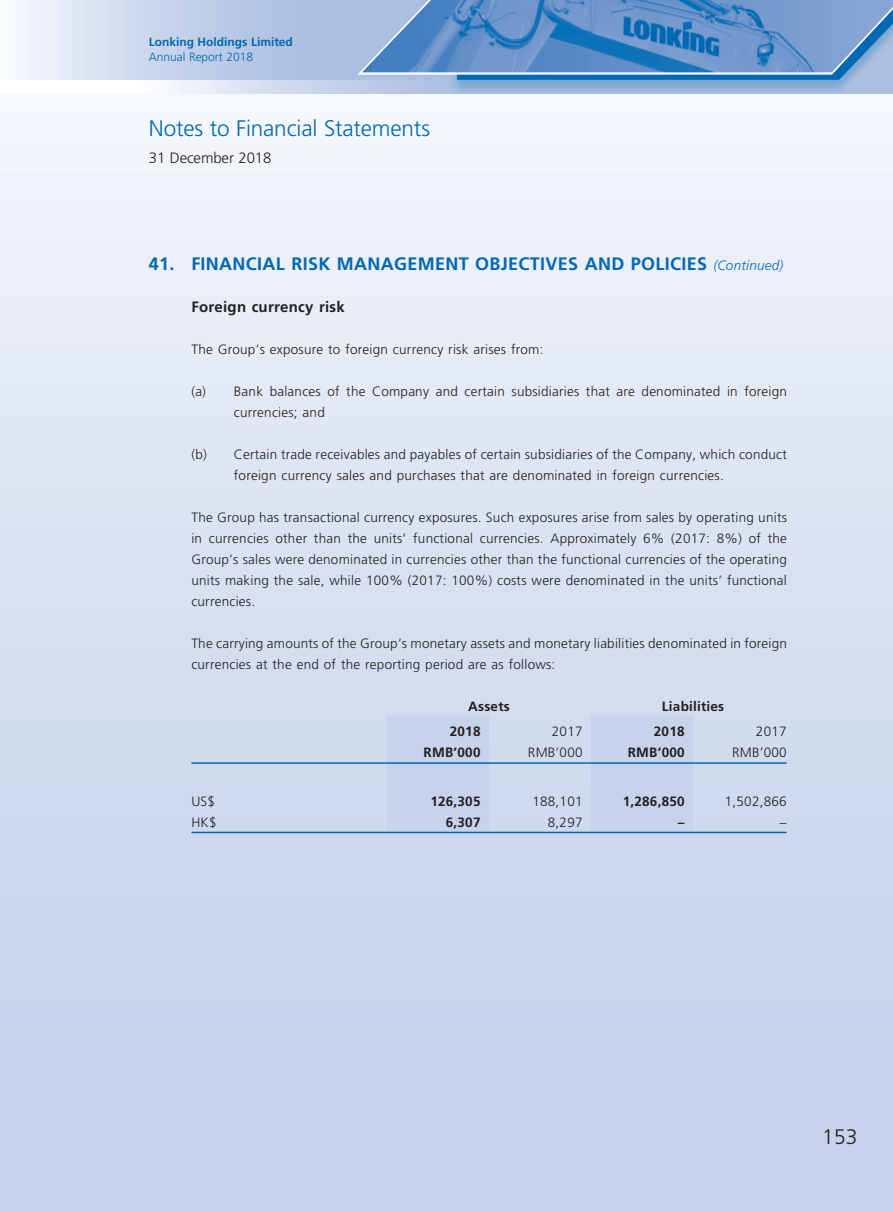
<style>
.page{position:relative;width:893px;height:1212px;background:#fff}
.page>*{position:absolute;margin:0;border:0;box-sizing:border-box;transform-origin:0 0}
.t1{font:300 22.5px "Frutiger LT Std";letter-spacing:-.005em;color:#0168b3}
.t2{font:300 21px "Frutiger LT Std";color:#231f20}
._01_Heading_1{font:700 18px "Frutiger LT Std";letter-spacing:.015em;color:#0168b3}
._02_Heading_2{font:700 15px "Frutiger LT Std";letter-spacing:.015em;color:#231f20}
.t3{font:300 15px "Frutiger LT Std";letter-spacing:-.005em;color:#231f20}
._00_Body_text{font:300 13.5px/21px "Frutiger LT Std";letter-spacing:.015em;color:#231f20}
._50_Table_Body{font:700 13.5px "Frutiger LT Std";letter-spacing:.015em;color:#231f20}
._50_Table_Body-2{font:300 13.5px "Frutiger LT Std";letter-spacing:.015em;color:#231f20}
.t4{font:700 12px "Frutiger LT Std";color:#0168b3}
.t5{font:300 12px "Frutiger LT Std";color:#0168b3}
.s1{font-weight:300;font-style:italic;font-size:13.5px}
</style>
<div class="page">
<div style="left:1px;top:0;width:892px;height:1212px;background:linear-gradient(to bottom,#f5f8fc,#c0cee8)"></div>
<svg style="left:1px;top:80px;width:447px;height:14px"></svg>
<svg style="left:1px;top:0;width:354px;height:80px;background:#c8d5eb"></svg>
<div style="left:448px;top:0;width:445px;height:94px;background:#0168b3;opacity:.3"></div>
<svg style="left:355px;top:0;width:538px;height:80px;background:#6394ca"></svg>
<svg style="left:387px;top:715px;width:306px;height:117px;background:#c8d5eb"></svg>
<hr style="left:191px;top:762px;width:196px;height:2px;background:#0168b3">
<hr style="left:387px;top:762px;width:102px;height:2px;background:#0168b3">
<hr style="left:489px;top:762px;width:102px;height:2px;background:#0168b3">
<hr style="left:591px;top:762px;width:102px;height:2px;background:#0168b3">
<hr style="left:693px;top:762px;width:94px;height:2px;background:#0168b3">
<hr style="left:191px;top:832px;width:196px;height:1px;background:#0168b3">
<hr style="left:387px;top:832px;width:102px;height:1px;background:#0168b3">
<hr style="left:489px;top:832px;width:102px;height:1px;background:#0168b3">
<hr style="left:591px;top:832px;width:102px;height:1px;background:#0168b3">
<hr style="left:693px;top:832px;width:94px;height:1px;background:#0168b3">
<p class="t4" style="left:149px;top:35px;width:146px">Lonking Holdings Limited</p>
<p class="t5" style="left:149px;top:50px;width:106px">Annual Report 2018</p>
<h1 class="t1" style="left:149px;top:115px;width:283px">Notes to Financial Statements</h1>
<p class="t3" style="left:149px;top:150px;width:124px">31 December 2018</p>
<p class="_01_Heading_1" style="left:149px;top:253px;width:636px">41. FINANCIAL RISK MANAGEMENT OBJECTIVES AND POLICIES <span class="s1">(Continued)</span></p>
<p class="_02_Heading_2" style="left:191px;top:298px;width:155px">Foreign currency risk</p>
<p class="_00_Body_text" style="left:191px;top:339px;width:354px">The Group’s exposure to foreign currency risk arises from:</p>
<p class="_00_Body_text" style="left:234px;top:381px;width:555px;text-indent:-43px">(a) Bank balances of the Company and certain subsidiaries that are denominated in foreign currencies; and</p>
<p class="_00_Body_text" style="left:234px;top:444px;width:555px;text-indent:-43px">(b) Certain trade receivables and payables of certain subsidiaries of the Company, which conduct foreign currency sales and purchases that are denominated in foreign currencies.</p>
<p class="_00_Body_text" style="left:191px;top:507px;width:597px;text-align:justify">The Group has transactional currency exposures. Such exposures arise from sales by operating units in currencies other than the units’ functional currencies. Approximately 6% (2017: 8%) of the Group’s sales were denominated in currencies other than the functional currencies of the operating units making the sale, while 100% (2017: 100%) costs were denominated in the units’ functional currencies.</p>
<p class="_00_Body_text" style="left:191px;top:633px;width:597px">The carrying amounts of the Group’s monetary assets and monetary liabilities denominated in foreign currencies at the end of the reporting period are as follows:</p>
<p class="_50_Table_Body" style="left:468px;top:698px;width:43px">Assets</p>
<p class="_50_Table_Body" style="left:662px;top:698px;width:64px">Liabilities</p>
<p class="_50_Table_Body" style="left:450px;top:724px;width:32px">2018</p>
<p class="_50_Table_Body-2" style="left:552px;top:724px;width:32px">2017</p>
<p class="_50_Table_Body" style="left:654px;top:724px;width:32px">2018</p>
<p class="_50_Table_Body-2" style="left:756px;top:724px;width:32px">2017</p>
<p class="_50_Table_Body" style="left:424px;top:745px;width:58px">RMB’000</p>
<p class="_50_Table_Body-2" style="left:528px;top:745px;width:56px">RMB’000</p>
<p class="_50_Table_Body" style="left:628px;top:745px;width:58px">RMB’000</p>
<p class="_50_Table_Body-2" style="left:732px;top:745px;width:56px">RMB’000</p>
<p class="_50_Table_Body-2" style="left:191px;top:793px;width:25px">US$</p>
<p class="_50_Table_Body" style="left:430px;top:793px;width:52px">126,305</p>
<p class="_50_Table_Body-2" style="left:532px;top:793px;width:52px">188,101</p>
<p class="_50_Table_Body" style="left:623px;top:793px;width:63px">1,286,850</p>
<p class="_50_Table_Body-2" style="left:725px;top:793px;width:63px">1,502,866</p>
<p class="_50_Table_Body-2" style="left:191px;top:814px;width:27px">HK$</p>
<p class="_50_Table_Body" style="left:446px;top:814px;width:36px">6,307</p>
<p class="_50_Table_Body-2" style="left:548px;top:814px;width:36px">8,297</p>
<p class="_50_Table_Body" style="left:678px;top:814px;width:8px">–</p>
<p class="_50_Table_Body-2" style="left:780px;top:814px;width:8px">–</p>
<h2 class="t2" style="left:822px;top:1125px;width:37px">153</h2>
</div>
